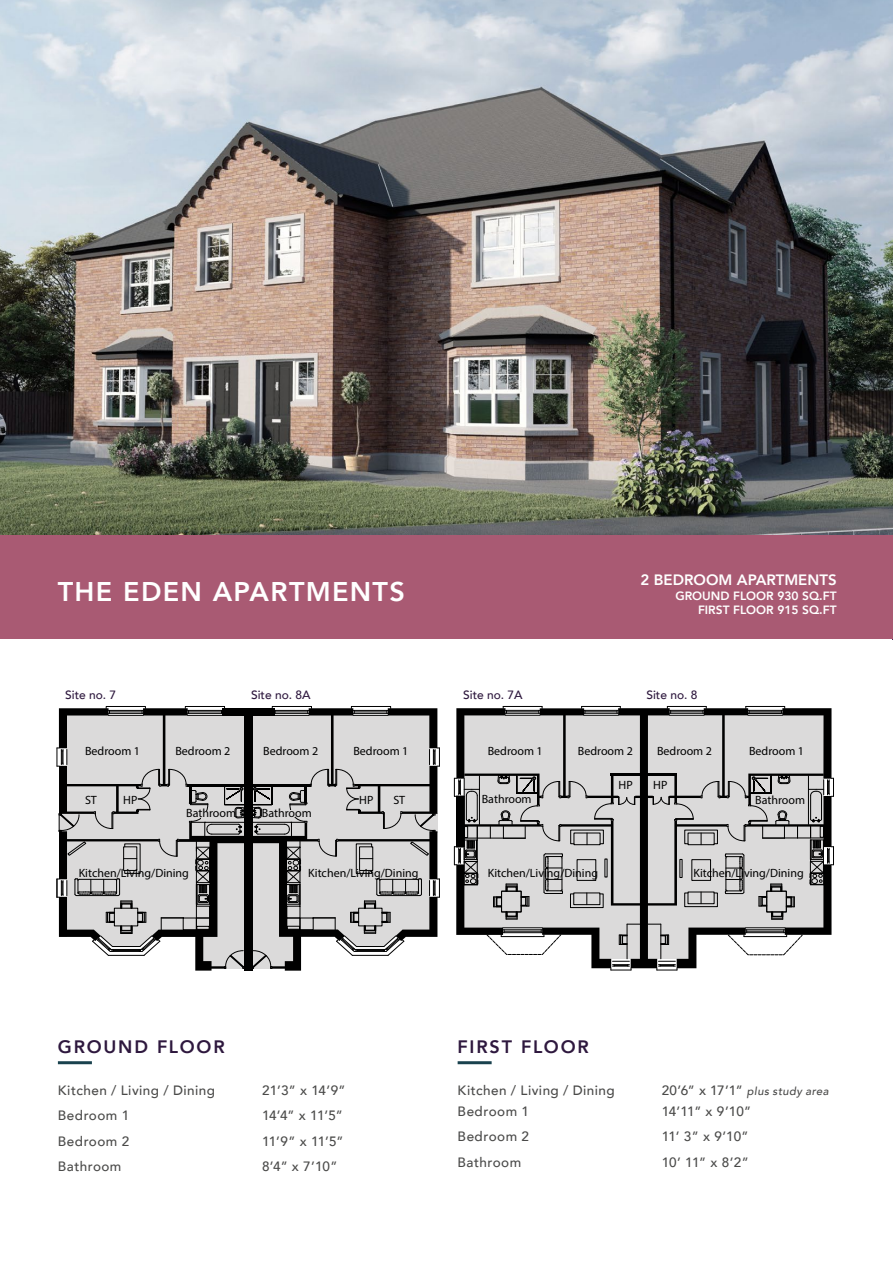
<style>
.page{position:relative;width:893px;height:1263px;background:#fff}
.page>*{position:absolute;margin:0;border:0;box-sizing:border-box;transform-origin:0 0}
.t1{font:800 27px "Avenir";letter-spacing:.05em;color:#fff}
.t2{font:800 18px "Avenir";letter-spacing:.1em;color:#2e183e}
.t3{font:800 15px "Avenir";color:#fff}
.t4{font:500 13.5px "Avenir";letter-spacing:.035em;color:#4a4a49}
.t5{font:12px "Myriad Pro";color:#000}
.t6{font:800 12px/14.4px "Avenir";color:#fff;text-align:right}
.t7{font:500 12px "Avenir";color:#2e183e}
.t8{font:italic 500 11.25px "Avenir";letter-spacing:.035em;color:#4a4a49}
.s1{font-style:normal;font-size:13.5px}
</style>
<div class="page">
<img style="left:0;top:0;width:893px;height:536px">
<hr style="left:58px;top:1061px;width:34px;height:3px;background:#19424e">
<hr style="left:458px;top:1061px;width:34px;height:3px;background:#19424e">
<div style="left:0;top:536px;width:893px;height:103px;background:#a95a73"></div>
<div style="left:351px;top:706px;width:40px;height:2px;border:1px solid #000"></div>
<div style="left:272px;top:706px;width:40px;height:2px;border:1px solid #000"></div>
<div style="left:185px;top:706px;width:40px;height:2px;border:1px solid #000"></div>
<div style="left:106px;top:706px;width:40px;height:2px;border:1px solid #000"></div>
<svg style="left:454px;top:706px;width:380px;height:265px;background:#b8b7b7"></svg>
<svg style="left:57px;top:708px;width:383px;height:263px;background:#b4b4b4"></svg>
<div style="left:201px;top:811px;width:7px;height:7px;background:#dbdada"></div>
<h1 class="t1" style="left:58px;top:571px;width:349px">THE EDEN APARTMENTS</h1>
<p class="t3" style="left:640px;top:568px;width:198px">2 BEDROOM APARTMENTS</p>
<p class="t6" style="left:675px;top:588px;width:163px">GROUND FLOOR 930 SQ.FT<br>FIRST FLOOR 915 SQ.FT</p>
<p class="t7" style="left:65px;top:684px;width:53px">Site no. 7</p>
<p class="t7" style="left:251px;top:684px;width:61px">Site no. 8A</p>
<p class="t7" style="left:463px;top:684px;width:61px">Site no. 7A</p>
<p class="t7" style="left:646px;top:684px;width:53px">Site no. 8</p>
<p class="t5" style="left:85px;top:743px;width:57px">Bedroom 1</p>
<p class="t5" style="left:175px;top:743px;width:57px">Bedroom 2</p>
<p class="t5" style="left:263px;top:743px;width:57px">Bedroom 2</p>
<p class="t5" style="left:353px;top:743px;width:57px">Bedroom 1</p>
<p class="t5" style="left:488px;top:743px;width:57px">Bedroom 1</p>
<p class="t5" style="left:578px;top:743px;width:57px">Bedroom 2</p>
<p class="t5" style="left:657px;top:743px;width:57px">Bedroom 2</p>
<p class="t5" style="left:749px;top:743px;width:57px">Bedroom 1</p>
<p class="t5" style="left:85px;top:792px;width:13px">ST</p>
<p class="t5" style="left:123px;top:792px;width:16px">HP</p>
<p class="t5" style="left:359px;top:792px;width:16px">HP</p>
<p class="t5" style="left:393px;top:792px;width:13px">ST</p>
<p class="t5" style="left:186px;top:806px;width:51px">Bathroom</p>
<p class="t5" style="left:262px;top:806px;width:51px">Bathroom</p>
<p class="t5" style="left:618px;top:778px;width:16px">HP</p>
<p class="t5" style="left:653px;top:778px;width:16px">HP</p>
<p class="t5" style="left:482px;top:792px;width:51px">Bathroom</p>
<p class="t5" style="left:755px;top:793px;width:51px">Bathroom</p>
<p class="t5" style="left:488px;top:865px;width:112px">Kitchen/Living/Dining</p>
<p class="t5" style="left:79px;top:865px;width:112px">Kitchen/Living/Dining</p>
<p class="t5" style="left:308px;top:865px;width:112px">Kitchen/Living/Dining</p>
<p class="t5" style="left:693px;top:865px;width:112px">Kitchen/Living/Dining</p>
<h2 class="t2" style="left:58px;top:1032px;width:168px">GROUND FLOOR</h2>
<p class="t4" style="left:58px;top:1078px;width:159px">Kitchen / Living / Dining</p>
<p class="t4" style="left:262px;top:1078px;width:85px">21’3” x 14’9”</p>
<p class="t4" style="left:58px;top:1104px;width:73px">Bedroom 1</p>
<p class="t4" style="left:262px;top:1104px;width:82px">14’4” x 11’5”</p>
<p class="t4" style="left:58px;top:1129px;width:73px">Bedroom 2</p>
<p class="t4" style="left:262px;top:1129px;width:83px">11’9” x 11’5”</p>
<p class="t4" style="left:58px;top:1154px;width:65px">Bathroom</p>
<p class="t4" style="left:262px;top:1154px;width:77px">8’4” x 7’10”</p>
<h2 class="t2" style="left:458px;top:1032px;width:133px">FIRST FLOOR</h2>
<p class="t4" style="left:458px;top:1078px;width:159px">Kitchen / Living / Dining</p>
<p class="t8" style="left:662px;top:1084px;width:168px"><span class="s1">20’6” x 17’1”</span> plus study area</p>
<p class="t4" style="left:458px;top:1099px;width:73px">Bedroom 1</p>
<p class="t4" style="left:662px;top:1099px;width:91px">14’11” x 9’10”</p>
<p class="t4" style="left:458px;top:1125px;width:73px">Bedroom 2</p>
<p class="t4" style="left:662px;top:1125px;width:88px">11’ 3” x 9’10”</p>
<p class="t4" style="left:458px;top:1150px;width:65px">Bathroom</p>
<p class="t4" style="left:662px;top:1150px;width:89px">10’ 11” x 8’2”</p>
</div>
